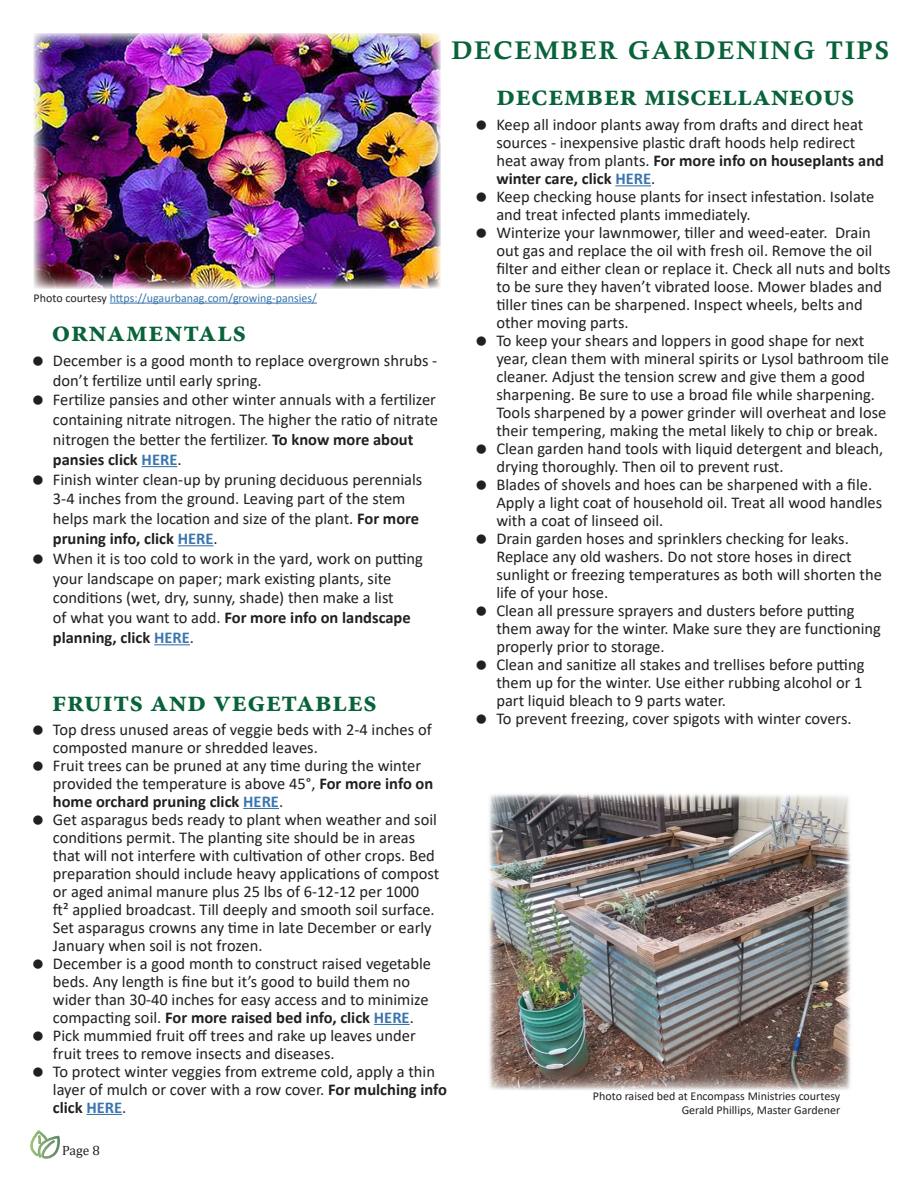
<style>
.page{position:relative;width:918px;height:1188px;background:#fff}
.page>*{position:absolute;margin:0;border:0;box-sizing:border-box;transform-origin:0 0}
.t1{font:700 30px "Minion Pro";letter-spacing:.01em;color:#08623a}
.t2{font:25.5px "Calis MT Bol";letter-spacing:.08em;color:#08623a}
.t3{font:16.5px/18px "Calibri";color:#231f20}
.t4{font:13.5px "Cambria";color:#231f20}
.t5{font:12px "Calibri";color:#231f20}
.t6{font:12px "Calibri";color:#3975ae}
.s1{color:#231f20}
.s2{font-weight:700}
.s3{font-weight:700;color:#3975ae}
</style>
<div class="page">
<hr style="left:615px;top:185px;width:36px;height:1px;background:#3975ae">
<img style="left:34px;top:33px;width:407px;height:256px">
<hr style="left:110px;top:303px;width:207px;height:1px;background:#3975ae">
<img style="left:489px;top:794px;width:362px;height:296px">
<hr style="left:142px;top:466px;width:35px;height:1px;background:#3975ae">
<hr style="left:178px;top:545px;width:36px;height:1px;background:#3975ae">
<hr style="left:154px;top:644px;width:36px;height:1px;background:#3975ae">
<hr style="left:243px;top:808px;width:36px;height:1px;background:#3975ae">
<hr style="left:374px;top:1024px;width:36px;height:1px;background:#3975ae">
<hr style="left:86px;top:1114px;width:36px;height:1px;background:#3975ae">
<svg style="left:30px;top:1130px;width:30px;height:29px"></svg>
<p class="t2" style="left:452px;top:35px;width:439px">DECEMBER GARDENING TIPS</p>
<p class="t6" style="left:34px;top:289px;width:285px"><span class="s1">Photo courtesy</span> https://ugaurbanag.com/growing-pansies/</p>
<p class="t1" style="left:52px;top:310px;width:196px">ornamentals</p>
<p class="t3" style="left:53px;top:350px;width:386px;line-height:19.8px">December is a good month to replace overgrown shrubs - don’t fertilize until early spring.</p>
<p class="t3" style="left:53px;top:390px;width:387px;line-height:19.8px">Fertilize pansies and other winter annuals with a fertilizer containing nitrate nitrogen. The higher the ratio of nitrate nitrogen the better the fertilizer. <span class="s2">To know more about pansies click</span> <span class="s3">HERE</span>.</p>
<p class="t3" style="left:53px;top:469px;width:371px;line-height:19.8px">Finish winter clean-up by pruning deciduous perennials 3-4 inches from the ground. Leaving part of the stem helps mark the location and size of the plant. <span class="s2">For more pruning info, click</span> <span class="s3">HERE</span>.</p>
<p class="t3" style="left:53px;top:548px;width:372px;line-height:19.8px">When it is too cold to work in the yard, work on putting your landscape on paper; mark existing plants, site conditions (wet, dry, sunny, shade) then make a list<br>of what you want to add. <span class="s2">For more info on landscape planning, click</span> <span class="s3">HERE</span>.</p>
<p class="t1" style="left:52px;top:680px;width:327px">fruits and vegetables</p>
<p class="t3" style="left:53px;top:720px;width:380px">Top dress unused areas of veggie beds with 2-4 inches of composted manure or shredded leaves.</p>
<p class="t3" style="left:53px;top:756px;width:382px">Fruit trees can be pruned at any time during the winter provided the temperature is above 45°, <span class="s2">For more info on home orchard pruning click</span> <span class="s3">HERE</span>.</p>
<p class="t3" style="left:53px;top:810px;width:388px">Get asparagus beds ready to plant when weather and soil conditions permit. The planting site should be in areas that will not interfere with cultivation of other crops. Bed preparation should include heavy applications of compost or aged animal manure plus 25 lbs of 6-12-12 per 1000<br>ft² applied broadcast. Till deeply and smooth soil surface.<br>Set asparagus crowns any time in late December or early January when soil is not frozen.</p>
<p class="t3" style="left:53px;top:954px;width:380px">December is a good month to construct raised vegetable beds. Any length is fine but it’s good to build them no wider than 30-40 inches for easy access and to minimize compacting soil. <span class="s2">For more raised bed info, click</span> <span class="s3">HERE</span>.</p>
<p class="t3" style="left:53px;top:1026px;width:364px">Pick mummied fruit off trees and rake up leaves under fruit trees to remove insects and diseases.</p>
<p class="t3" style="left:53px;top:1062px;width:396px">To protect winter veggies from extreme cold, apply a thin layer of mulch or cover with a row cover. <span class="s2">For mulching info click</span> <span class="s3">HERE</span>.</p>
<p class="t4" style="left:62px;top:1143px;width:39px">Page 8</p>
<p class="t1" style="left:496px;top:74px;width:360px">december miscellaneous</p>
<p class="t3" style="left:496px;top:115px;width:389px">Keep all indoor plants away from drafts and direct heat sources - inexpensive plastic draft hoods help redirect heat away from plants. <span class="s2">For more info on houseplants and winter care, click</span> <span class="s3">HERE</span>.</p>
<p class="t3" style="left:496px;top:187px;width:380px">Keep checking house plants for insect infestation. Isolate and treat infected plants immediately.</p>
<p class="t3" style="left:496px;top:223px;width:396px">Winterize your lawnmower, tiller and weed-eater. Drain out gas and replace the oil with fresh oil. Remove the oil filter and either clean or replace it. Check all nuts and bolts to be sure they haven’t vibrated loose. Mower blades and tiller tines can be sharpened. Inspect wheels, belts and other moving parts.</p>
<p class="t3" style="left:496px;top:331px;width:394px">To keep your shears and loppers in good shape for next year, clean them with mineral spirits or Lysol bathroom tile cleaner. Adjust the tension screw and give them a good sharpening. Be sure to use a broad file while sharpening.<br>Tools sharpened by a power grinder will overheat and lose their tempering, making the metal likely to chip or break.</p>
<p class="t3" style="left:496px;top:439px;width:389px">Clean garden hand tools with liquid detergent and bleach, drying thoroughly. Then oil to prevent rust.</p>
<p class="t3" style="left:496px;top:475px;width:387px">Blades of shovels and hoes can be sharpened with a file.<br>Apply a light coat of household oil. Treat all wood handles with a coat of linseed oil.</p>
<p class="t3" style="left:496px;top:529px;width:387px">Drain garden hoses and sprinklers checking for leaks.<br>Replace any old washers. Do not store hoses in direct sunlight or freezing temperatures as both will shorten the life of your hose.</p>
<p class="t3" style="left:496px;top:601px;width:386px">Clean all pressure sprayers and dusters before putting them away for the winter. Make sure they are functioning properly prior to storage.</p>
<p class="t3" style="left:496px;top:655px;width:370px;text-align:justify">Clean and sanitize all stakes and trellises before putting them up for the winter. Use either rubbing alcohol or 1 part liquid bleach to 9 parts water.</p>
<p class="t3" style="left:496px;top:709px;width:357px">To prevent freezing, cover spigots with winter covers.</p>
<p class="t5" style="left:593px;top:1087px;width:249px">Photo raised bed at Encompass Ministries courtesy</p>
<p class="t5" style="left:682px;top:1102px;width:160px">Gerald Phillips, Master Gardener</p>
</div>
